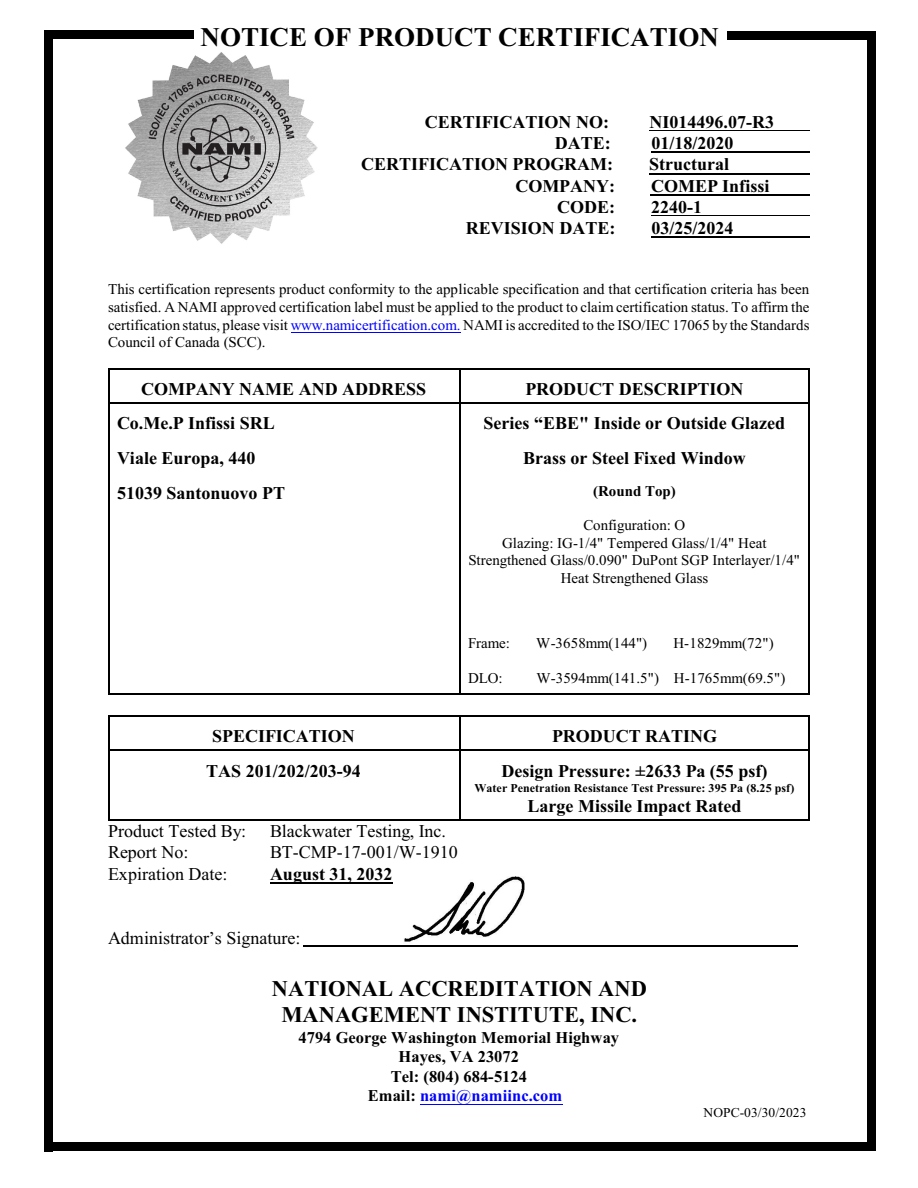
<style>
.page{position:relative;width:918px;height:1188px;background:#fff}
.page>*{position:absolute;margin:0;border:0;box-sizing:border-box;transform-origin:0 0}
.t1{font:700 27px "Times New Roman";color:#000}
.t2{font:700 22.5px/26.2px "Times New Roman";color:#000;text-align:center}
.t3{font:700 18px "Times New Roman";color:#000}
.t4{font:18px "Times New Roman";color:#000}
.t5{font:700 16.5px "Times New Roman";color:#000}
.t6{font:700 16.5px "Times New Roman";color:#00f}
.t7{font:15px/17.7px "Times New Roman";color:#000;text-align:justify}
.t8{font:700 15px "Times New Roman";color:#000}
.t9{font:13.5px "Times New Roman";letter-spacing:.005em;color:#000}
.t10{font:700 12px "Times New Roman";letter-spacing:.005em;color:#000}
.s1{color:#00f}
.s2{color:#000}
</style>
<div class="page">
<hr style="left:108px;top:369px;width:351px;height:1px;background:#000">
<hr style="left:108px;top:370px;width:1px;height:33px;background:#000">
<hr style="left:108px;top:402px;width:351px;height:1px;background:#000">
<hr style="left:809px;top:369px;width:1px;height:34px;background:#000">
<hr style="left:459px;top:369px;width:351px;height:1px;background:#000">
<hr style="left:459px;top:370px;width:1px;height:33px;background:#000">
<hr style="left:459px;top:402px;width:349px;height:1px;background:#000">
<hr style="left:108px;top:403px;width:1px;height:35px;background:#000">
<hr style="left:809px;top:403px;width:1px;height:35px;background:#000">
<hr style="left:459px;top:403px;width:1px;height:35px;background:#000">
<hr style="left:108px;top:438px;width:1px;height:34px;background:#000">
<hr style="left:809px;top:438px;width:1px;height:34px;background:#000">
<hr style="left:459px;top:438px;width:1px;height:34px;background:#000">
<hr style="left:108px;top:472px;width:1px;height:35px;background:#000">
<hr style="left:809px;top:472px;width:1px;height:35px;background:#000">
<hr style="left:459px;top:472px;width:1px;height:35px;background:#000">
<hr style="left:108px;top:507px;width:1px;height:84px;background:#000">
<hr style="left:809px;top:507px;width:1px;height:84px;background:#000">
<hr style="left:459px;top:507px;width:1px;height:84px;background:#000">
<hr style="left:108px;top:591px;width:1px;height:34px;background:#000">
<hr style="left:809px;top:591px;width:1px;height:34px;background:#000">
<hr style="left:459px;top:591px;width:1px;height:34px;background:#000">
<hr style="left:108px;top:626px;width:1px;height:34px;background:#000">
<hr style="left:809px;top:626px;width:1px;height:34px;background:#000">
<hr style="left:459px;top:626px;width:1px;height:34px;background:#000">
<hr style="left:108px;top:693px;width:351px;height:1px;background:#000">
<hr style="left:108px;top:660px;width:1px;height:33px;background:#000">
<hr style="left:809px;top:660px;width:1px;height:34px;background:#000">
<hr style="left:459px;top:693px;width:351px;height:1px;background:#000">
<hr style="left:459px;top:660px;width:1px;height:33px;background:#000">
<hr style="left:108px;top:716px;width:351px;height:1px;background:#000">
<hr style="left:108px;top:717px;width:1px;height:33px;background:#000">
<hr style="left:108px;top:749px;width:351px;height:1px;background:#000">
<hr style="left:809px;top:716px;width:1px;height:34px;background:#000">
<hr style="left:459px;top:716px;width:351px;height:1px;background:#000">
<hr style="left:459px;top:717px;width:1px;height:33px;background:#000">
<hr style="left:459px;top:749px;width:349px;height:1px;background:#000">
<hr style="left:108px;top:819px;width:351px;height:1px;background:#000">
<hr style="left:108px;top:750px;width:1px;height:69px;background:#000">
<hr style="left:809px;top:750px;width:1px;height:70px;background:#000">
<hr style="left:459px;top:819px;width:351px;height:1px;background:#000">
<hr style="left:459px;top:750px;width:1px;height:69px;background:#000">
<img style="left:125px;top:52px;width:193px;height:192px">
<hr style="left:650px;top:130px;width:160px;height:1px;background:#000">
<hr style="left:651px;top:152px;width:159px;height:1px;background:#000">
<hr style="left:649px;top:173px;width:161px;height:1px;background:#000">
<hr style="left:651px;top:194px;width:159px;height:1px;background:#000">
<hr style="left:651px;top:215px;width:159px;height:1px;background:#000">
<hr style="left:651px;top:237px;width:159px;height:1px;background:#000">
<hr style="left:291px;top:332px;width:170px;height:1px;background:#00f">
<hr style="left:270px;top:883px;width:123px;height:1px;background:#000">
<hr style="left:420px;top:1104px;width:142px;height:1px;background:#00f">
<div style="left:867px;top:32px;width:8px;height:1119px;background:#000"></div>
<div style="left:728px;top:32px;width:147px;height:8px;background:#000"></div>
<div style="left:44px;top:31px;width:9px;height:1120px;background:#000"></div>
<div style="left:44px;top:30px;width:150px;height:9px;background:#000"></div>
<hr style="left:303px;top:945px;width:495px;height:2px;background:#000">
<div style="left:44px;top:1142px;width:831px;height:9px;background:#000"></div>
<img style="left:404px;top:876px;width:121px;height:66px">
<h1 class="t1" style="left:201px;top:28px;width:520px">NOTICE OF PRODUCT CERTIFICATION</h1>
<p class="t3" style="left:425px;top:116px;width:186px">CERTIFICATION NO:</p>
<p class="t3" style="left:650px;top:116px;width:126px">NI014496.07-R3</p>
<p class="t3" style="left:555px;top:137px;width:57px">DATE:</p>
<p class="t3" style="left:651px;top:137px;width:84px">01/18/2020</p>
<p class="t3" style="left:361px;top:158px;width:253px">CERTIFICATION PROGRAM:</p>
<p class="t3" style="left:649px;top:158px;width:81px">Structural</p>
<p class="t3" style="left:515px;top:179px;width:101px">COMPANY:</p>
<p class="t3" style="left:651px;top:179px;width:120px">COMEP Infissi</p>
<p class="t3" style="left:557px;top:201px;width:59px">CODE:</p>
<p class="t3" style="left:651px;top:201px;width:52px">2240-1</p>
<p class="t3" style="left:466px;top:222px;width:151px">REVISION DATE:</p>
<p class="t3" style="left:651px;top:222px;width:84px">03/25/2024</p>
<p class="t7" style="left:108px;top:282px;width:703px">This certification represents product conformity to the applicable specification and that certification criteria has been satisfied. A NAMI approved certification label must be applied to the product to claim certification status. To affirm the certification status, please visit <span class="s1">www.namicertification.com.</span> NAMI is accredited to the ISO/IEC 17065 by the Standards Council of Canada (SCC).</p>
<p class="t3" style="left:141px;top:383px;width:287px">COMPANY NAME AND ADDRESS</p>
<p class="t3" style="left:525px;top:383px;width:220px">PRODUCT DESCRIPTION</p>
<p class="t3" style="left:117px;top:417px;width:159px">Co.Me.P Infissi SRL</p>
<p class="t3" style="left:484px;top:417px;width:303px">Series “EBE" Inside or Outside Glazed</p>
<p class="t3" style="left:117px;top:452px;width:140px">Viale Europa, 440</p>
<p class="t3" style="left:523px;top:452px;width:224px">Brass or Steel Fixed Window</p>
<p class="t3" style="left:117px;top:486px;width:170px">51039 Santonuovo PT</p>
<p class="t8" style="left:593px;top:485px;width:84px">(Round Top)</p>
<p class="t7" style="left:468px;top:517px;width:333px;text-align:center">Configuration: O<br>Glazing: IG-1/4" Tempered Glass/1/4" Heat Strengthened Glass/0.090" DuPont SGP Interlayer/1/4" Heat Strengthened Glass</p>
<p class="t7" style="left:468px;top:636px;width:44px">Frame:</p>
<p class="t7" style="left:536px;top:636px;width:113px">W-3658mm(144")</p>
<p class="t7" style="left:673px;top:636px;width:102px">H-1829mm(72")</p>
<p class="t7" style="left:468px;top:670px;width:36px">DLO:</p>
<p class="t7" style="left:536px;top:670px;width:251px">W-3594mm(141.5") H-1765mm(69.5")</p>
<p class="t3" style="left:212px;top:730px;width:144px">SPECIFICATION</p>
<p class="t3" style="left:552px;top:730px;width:167px">PRODUCT RATING</p>
<p class="t3" style="left:206px;top:764px;width:156px">TAS 201/202/203-94</p>
<p class="t3" style="left:502px;top:764px;width:267px">Design Pressure: ±2633 Pa (55 psf)</p>
<p class="t10" style="left:475px;top:784px;width:321px">Water Penetration Resistance Test Pressure: 395 Pa (8.25 psf)</p>
<p class="t3" style="left:528px;top:800px;width:216px">Large Missile Impact Rated</p>
<p class="t4" style="left:108px;top:825px;width:140px">Product Tested By:</p>
<p class="t4" style="left:270px;top:825px;width:177px">Blackwater Testing, Inc.</p>
<p class="t4" style="left:108px;top:846px;width:82px">Report No:</p>
<p class="t4" style="left:270px;top:846px;width:189px">BT-CMP-17-001/W-1910</p>
<p class="t4" style="left:108px;top:868px;width:121px">Expiration Date:</p>
<p class="t3" style="left:270px;top:868px;width:124px">August 31, 2032</p>
<p class="t4" style="left:108px;top:931px;width:194px">Administrator’s Signature:</p>
<h2 class="t2" style="left:272px;top:977px;width:376px">NATIONAL ACCREDITATION AND<br>MANAGEMENT INSTITUTE, INC.</h2>
<p class="t5" style="left:299px;top:1032px;width:322px">4794 George Washington Memorial Highway</p>
<p class="t5" style="left:399px;top:1051px;width:122px">Hayes, VA 23072</p>
<p class="t5" style="left:391px;top:1070px;width:138px">Tel: (804) 684-5124</p>
<p class="t6" style="left:368px;top:1090px;width:196px"><span class="s2">Email:</span> nami@namiinc.com</p>
<p class="t9" style="left:704px;top:1108px;width:104px">NOPC-03/30/2023</p>
</div>
